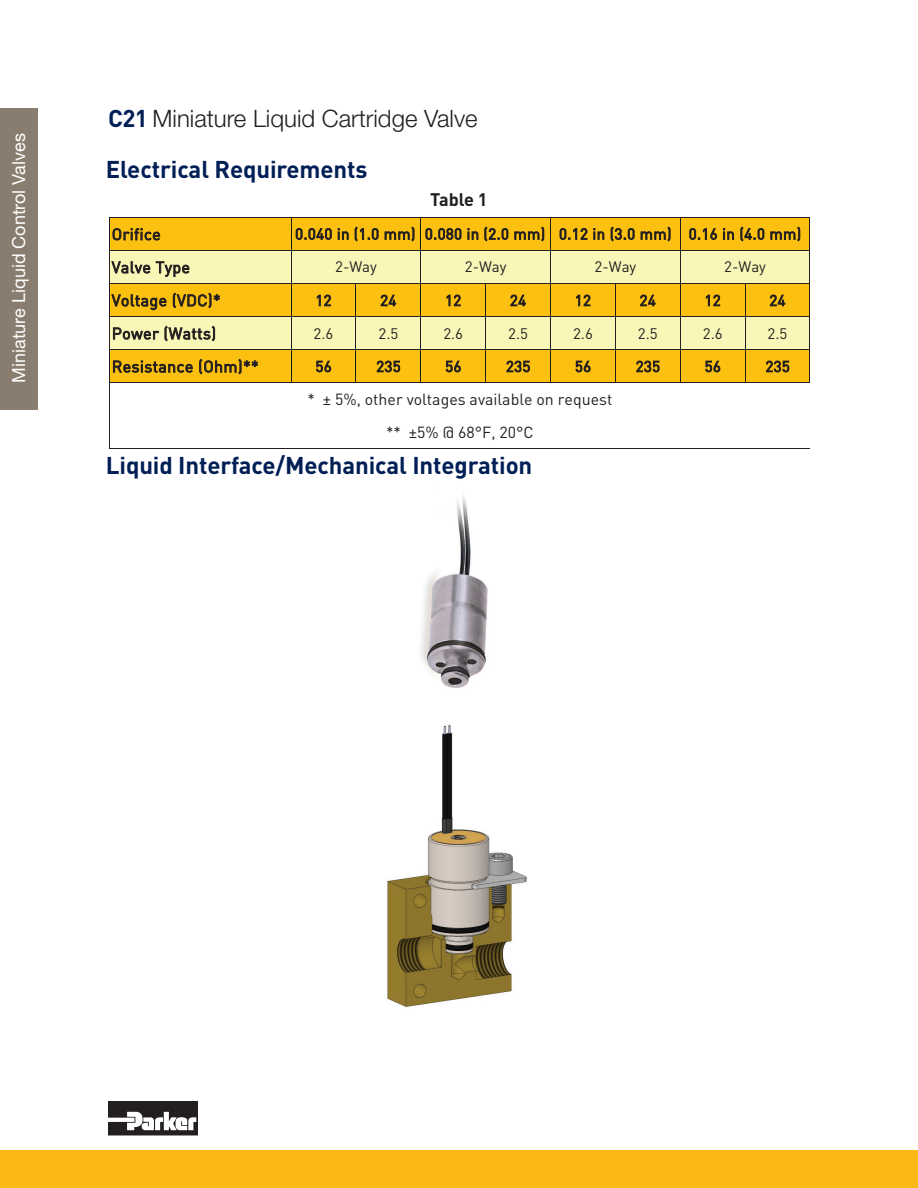
<style>
.page{position:relative;width:918px;height:1188px;background:#fff}
.page>*{position:absolute;margin:0;border:0;box-sizing:border-box;transform-origin:0 0}
.t1{font:700 24px "DIN";letter-spacing:-.005em;color:#001f56}
.t2{font:300 24px "Helvetica Neue LT Std";color:#231f20}
.t3{font:18px "Helvetica Neue LT Std";color:#fff}
.t4{font:700 18px "DIN";letter-spacing:-.015em;color:#231f20}
.t5{font:15.9px/33px "DINOT";letter-spacing:.025em;color:#231f20}
.t6{font:15.9px/33.2px "DINOT";color:#231f20;text-align:center}
.t7{font:15px "DINOT";letter-spacing:.025em;color:#231f20}
.s1{font-family:"DINOT";font-weight:700;color:#001f56}
</style>
<div class="page">
<div style="left:0;top:1150px;width:918px;height:38px;background:#fcb814"></div>
<div style="left:0;top:108px;width:38px;height:301px;background:#887d6e"></div>
<svg style="left:108px;top:1101px;width:90px;height:34px"></svg>
<div style="left:110px;top:218px;width:700px;height:32px;background:#fcc011"></div>
<div style="left:110px;top:250px;width:700px;height:34px;background:#f9f7b8"></div>
<div style="left:110px;top:283px;width:700px;height:34px;background:#fcc011"></div>
<div style="left:110px;top:317px;width:700px;height:33px;background:#f9f7b8"></div>
<div style="left:110px;top:350px;width:700px;height:33px;background:#fcc011"></div>
<hr style="left:109px;top:217px;width:1px;height:232px;background:#231f20">
<hr style="left:291px;top:218px;width:1px;height:165px;background:#231f20">
<hr style="left:421px;top:218px;width:1px;height:165px;background:#231f20">
<hr style="left:550px;top:218px;width:1px;height:165px;background:#231f20">
<hr style="left:680px;top:218px;width:1px;height:165px;background:#231f20">
<hr style="left:810px;top:218px;width:1px;height:165px;background:#231f20">
<hr style="left:356px;top:284px;width:1px;height:99px;background:#231f20">
<hr style="left:485px;top:284px;width:1px;height:99px;background:#231f20">
<hr style="left:615px;top:284px;width:1px;height:99px;background:#231f20">
<hr style="left:745px;top:284px;width:1px;height:99px;background:#231f20">
<hr style="left:110px;top:217px;width:700px;height:1px;background:#231f20">
<hr style="left:110px;top:250px;width:700px;height:1px;background:#231f20">
<hr style="left:110px;top:283px;width:700px;height:1px;background:#231f20">
<hr style="left:110px;top:316px;width:700px;height:1px;background:#231f20">
<hr style="left:110px;top:349px;width:700px;height:1px;background:#231f20">
<hr style="left:110px;top:382px;width:700px;height:1px;background:#231f20">
<hr style="left:110px;top:449px;width:700px;height:1px;background:#231f20">
<img style="left:421px;top:495px;width:67px;height:193px">
<img style="left:387px;top:725px;width:140px;height:282px">
<p class="t3" style="left:8px;top:383px;width:251px;rotate:-90deg">Miniature Liquid Control Valves</p>
<h1 class="t2" style="left:108px;top:104px;width:371px"><span class="s1">C21</span> Miniature Liquid Cartridge Valve</h1>
<h1 class="t1" style="left:106px;top:153px;width:263px">Electrical Requirements</h1>
<p class="t4" style="left:430px;top:188px;width:59px">Table 1</p>
<p class="t5" style="left:112px;top:217px;width:110px">Orifice<br>Valve Type<br>Voltage (VDC)*</p>
<p class="t7" style="left:295px;top:224px;width:507px">0.040 in (1.0 mm) 0.080 in (2.0 mm) 0.12 in (3.0 mm) 0.16 in (4.0 mm)</p>
<p class="t7" style="left:335px;top:257px;width:43px">2-Way</p>
<p class="t7" style="left:465px;top:257px;width:43px">2-Way</p>
<p class="t7" style="left:595px;top:257px;width:43px">2-Way</p>
<p class="t7" style="left:724px;top:257px;width:43px">2-Way</p>
<p class="t7" style="left:315px;top:290px;width:18px">12</p>
<p class="t7" style="left:380px;top:290px;width:18px">24</p>
<p class="t7" style="left:445px;top:290px;width:18px">12</p>
<p class="t7" style="left:510px;top:290px;width:18px">24</p>
<p class="t7" style="left:575px;top:290px;width:18px">12</p>
<p class="t7" style="left:640px;top:290px;width:18px">24</p>
<p class="t7" style="left:704px;top:290px;width:18px">12</p>
<p class="t7" style="left:769px;top:290px;width:18px">24</p>
<p class="t5" style="left:112px;top:316px;width:106px">Power (Watts)</p>
<p class="t7" style="left:314px;top:323px;width:21px">2.6</p>
<p class="t7" style="left:378px;top:323px;width:21px">2.5</p>
<p class="t7" style="left:443px;top:323px;width:21px">2.6</p>
<p class="t7" style="left:508px;top:323px;width:21px">2.5</p>
<p class="t7" style="left:573px;top:323px;width:21px">2.6</p>
<p class="t7" style="left:638px;top:323px;width:21px">2.5</p>
<p class="t7" style="left:703px;top:323px;width:21px">2.6</p>
<p class="t7" style="left:768px;top:323px;width:21px">2.5</p>
<p class="t5" style="left:112px;top:349px;width:148px">Resistance (Ohm)**</p>
<p class="t7" style="left:316px;top:356px;width:18px">56</p>
<p class="t7" style="left:376px;top:356px;width:26px">235</p>
<p class="t7" style="left:445px;top:356px;width:18px">56</p>
<p class="t7" style="left:506px;top:356px;width:26px">235</p>
<p class="t7" style="left:575px;top:356px;width:18px">56</p>
<p class="t7" style="left:636px;top:356px;width:26px">235</p>
<p class="t7" style="left:705px;top:356px;width:18px">56</p>
<p class="t7" style="left:765px;top:356px;width:26px">235</p>
<p class="t6" style="left:307px;top:382px;width:306px">* ± 5%, other voltages available on request ** ±5% @ 68°F, 20°C</p>
<h1 class="t1" style="left:106px;top:449px;width:428px">Liquid Interface/Mechanical Integration</h1>
</div>
